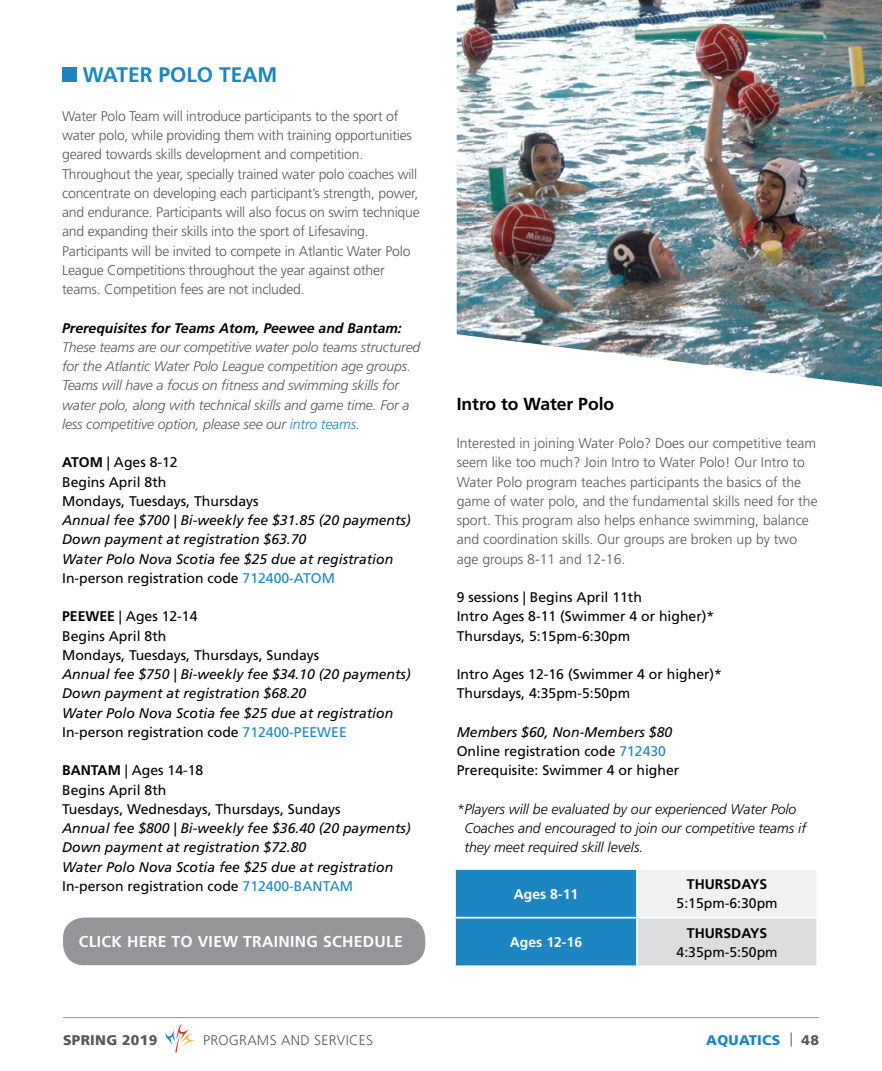
<style>
.page{position:relative;width:882px;height:1071px;background:#fff}
.page>*{position:absolute;margin:0;border:0;box-sizing:border-box;transform-origin:0 0}
.t1{font:700 21px "Frutiger LT Std";color:#1b86c2}
.t2{font:700 17.5px "Frutiger LT Std";color:#000}
.t3{font:700 15.75px "Frutiger LT Std";letter-spacing:.02em;color:#fff}
.t4{font:300 14px/19.2px "Frutiger LT Std";letter-spacing:-.015em;color:#58595b}
.t5{font:italic 14px/19.2px "Frutiger LT Std";color:#000}
.t6{font:14px/19.2px "Frutiger LT Std";color:#000}
.t7{font:italic 300 14px/19.2px "Frutiger LT Std";letter-spacing:-.01em;color:#58595b}
.t8{font:italic 300 14px/19.2px "Frutiger LT Std";color:#000}
.t9{font:italic 700 14px "Frutiger LT Std";color:#000}
.t10{font:300 14px "Frutiger LT Std";letter-spacing:.02em;color:#58595b}
.t11{font:700 14px "Frutiger LT Std";color:#000}
.t12{font:700 14px "Frutiger LT Std";color:#fff}
.t13{font:900 14px "Frutiger LT Std";letter-spacing:.02em;color:#1b86c2}
.t14{font:900 14px "Frutiger LT Std";letter-spacing:.02em;color:#58595b}
.s1{color:#1b86c2}
.s2{font-weight:700}
.s3{font-style:normal}
.s4{font-style:normal;color:#1b86c2}
.s5{font-style:italic}
.s6{font-weight:300;color:#58595b}
.s7{color:#58595b}
</style>
<div class="page">
<hr style="left:63px;top:1017px;width:756px;height:1px;background:#939598">
<svg style="left:165px;top:1024px;width:30px;height:28px"></svg>
<div style="left:456px;top:870px;width:180px;height:95px;background:#1b86c2"></div>
<div style="left:637px;top:869px;width:180px;height:49px;background:#f1f1f2"></div>
<div style="left:637px;top:918px;width:180px;height:48px;background:#dcddde"></div>
<hr style="left:637px;top:868px;width:181px;height:2px;background:#fff">
<hr style="left:636px;top:870px;width:2px;height:47px;background:#fff">
<hr style="left:816px;top:870px;width:2px;height:47px;background:#fff">
<hr style="left:454px;top:917px;width:183px;height:2px;background:#fff">
<hr style="left:637px;top:917px;width:181px;height:2px;background:#fff">
<hr style="left:636px;top:919px;width:2px;height:46px;background:#fff">
<hr style="left:816px;top:919px;width:2px;height:46px;background:#fff">
<hr style="left:637px;top:965px;width:181px;height:2px;background:#fff">
<div style="left:62px;top:68px;width:15px;height:14px;background:#1b86c2"></div>
<div style="left:63px;top:918px;width:362px;height:47px;background:#939598;border-radius:21px"></div>
<img style="left:457px;top:0;width:425px;height:387px">
<h1 class="t1" style="left:83px;top:63px;width:196px">WATER POLO TEAM</h1>
<p class="t4" style="left:62px;top:106px;width:359px">Water Polo Team will introduce participants to the sport of water polo, while providing them with training opportunities geared towards skills development and competition.<br>Throughout the year, specially trained water polo coaches will concentrate on developing each participant’s strength, power, and endurance. Participants will also focus on swim technique and expanding their skills into the sport of Lifesaving.<br>Participants will be invited to compete in Atlantic Water Polo League Competitions throughout the year against other teams. Competition fees are not included.</p>
<p class="t9" style="left:62px;top:319px;width:341px">Prerequisites for Teams Atom, Peewee and Bantam:</p>
<p class="t7" style="left:62px;top:337px;width:360px">These teams are our competitive water polo teams structured for the Atlantic Water Polo League competition age groups.<br>Teams will have a focus on fitness and swimming skills for water polo, along with technical skills and game time. For a less competitive option, please see our <span class="s1">intro teams</span>.</p>
<p class="t6" style="left:62px;top:453px;width:198px"><span class="s2">ATOM</span> | Ages 8-12<br>Begins April 8th<br>Mondays, Tuesdays, Thursdays</p>
<p class="t5" style="left:62px;top:511px;width:350px">Annual fee $700 | Bi-weekly fee $31.85 (20 payments)<br>Down payment at registration $63.70<br>Water Polo Nova Scotia fee $25 due at registration <span class="s3">In-person registration code</span> <span class="s4">712400-ATOM</span></p>
<p class="t6" style="left:62px;top:607px;width:259px"><span class="s2">PEEWEE</span> | Ages 12-14<br>Begins April 8th<br>Mondays, Tuesdays, Thursdays, Sundays</p>
<p class="t5" style="left:62px;top:665px;width:350px">Annual fee $750 | Bi-weekly fee $34.10 (20 payments)<br>Down payment at registration $68.20<br>Water Polo Nova Scotia fee $25 due at registration <span class="s3">In-person registration code</span> <span class="s4">712400-PEEWEE</span></p>
<p class="t6" style="left:62px;top:761px;width:280px"><span class="s2">BANTAM</span> | Ages 14-18<br>Begins April 8th<br>Tuesdays, Wednesdays, Thursdays, Sundays</p>
<p class="t5" style="left:62px;top:819px;width:350px">Annual fee $800 | Bi-weekly fee $36.40 (20 payments)<br>Down payment at registration $72.80<br>Water Polo Nova Scotia fee $25 due at registration <span class="s3">In-person registration code</span> <span class="s4">712400-BANTAM</span></p>
<p class="t3" style="left:79px;top:932px;width:326px">CLICK HERE TO VIEW TRAINING SCHEDULE</p>
<p class="t2" style="left:457px;top:393px;width:159px">Intro to Water Polo</p>
<p class="t4" style="left:457px;top:434px;width:362px">Interested in joining Water Polo? Does our competitive team seem like too much? Join Intro to Water Polo! Our Intro to Water Polo program teaches participants the basics of the game of water polo, and the fundamental skills need for the sport. This program also helps enhance swimming, balance and coordination skills. Our groups are broken up by two age groups 8-11 and 12-16.</p>
<p class="t6" style="left:457px;top:588px;width:259px">9 sessions | Begins April 11th<br>Intro Ages 8-11 (Swimmer 4 or higher)*<br>Thursdays, 5:15pm-6:30pm</p>
<p class="t6" style="left:457px;top:665px;width:267px">Intro Ages 12-16 (Swimmer 4 or higher)*<br>Thursdays, 4:35pm-5:50pm</p>
<p class="t6" style="left:457px;top:722px;width:224px"><span class="s5">Members $60, Non-Members $80<br></span>Online registration code <span class="s1">712430<br></span>Prerequisite: Swimmer 4 or higher</p>
<p class="t8" style="left:465px;top:799px;width:343px;text-indent:-8px">*Players will be evaluated by our experienced Water Polo<br>Coaches and encouraged to join our competitive teams if they meet required skill levels.</p>
<p class="t12" style="left:514px;top:886px;width:66px">Ages 8-11</p>
<p class="t11" style="left:687px;top:876px;width:82px">THURSDAYS</p>
<p class="t6" style="left:677px;top:894px;width:103px">5:15pm-6:30pm</p>
<p class="t12" style="left:510px;top:934px;width:74px">Ages 12-16</p>
<p class="t11" style="left:687px;top:925px;width:82px">THURSDAYS</p>
<p class="t6" style="left:677px;top:942px;width:103px">4:35pm-5:50pm</p>
<p class="t14" style="left:63px;top:1031px;width:96px">SPRING 2019</p>
<p class="t10" style="left:203px;top:1032px;width:171px">PROGRAMS AND SERVICES</p>
<p class="t13" style="left:706px;top:1031px;width:114px">AQUATICS <span class="s6">|</span> <span class="s7">48</span></p>
</div>
